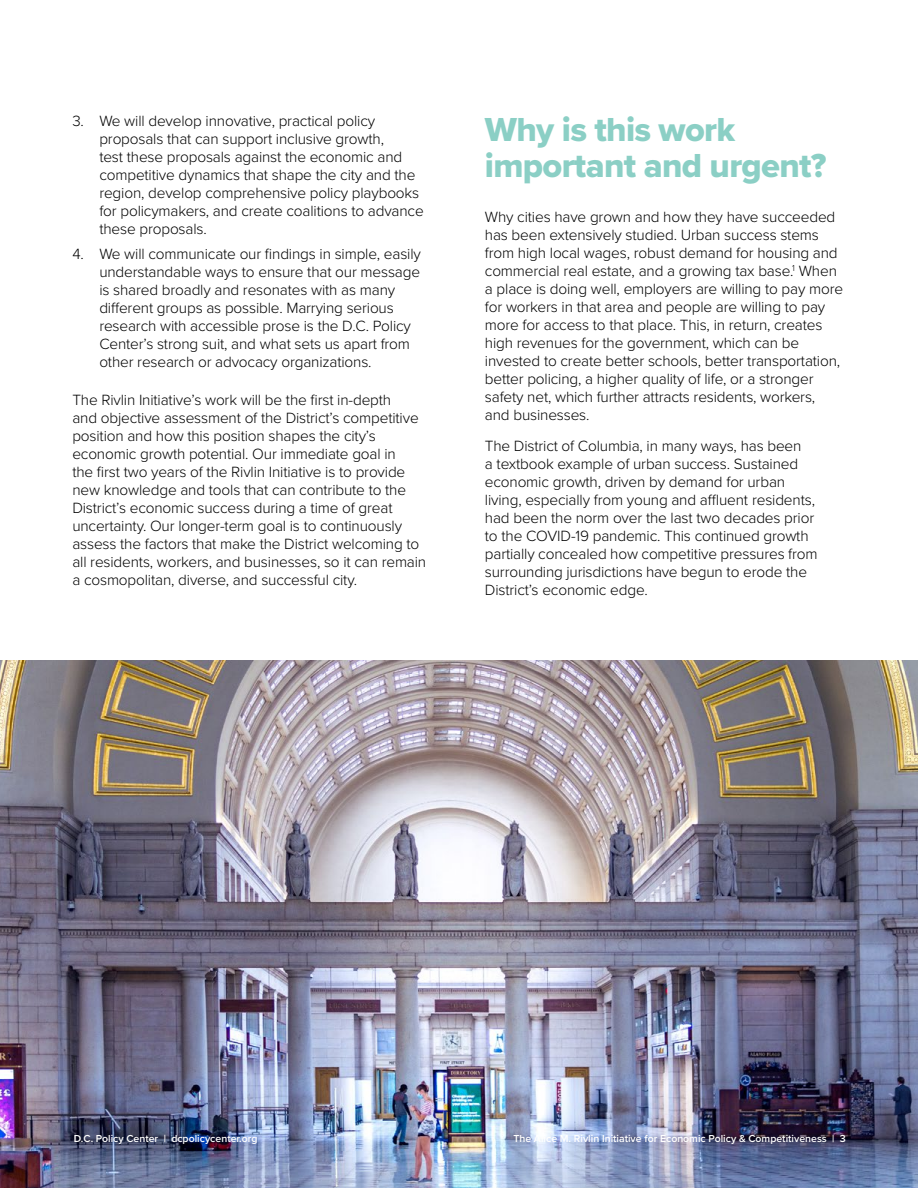
<style>
.page{position:relative;width:918px;height:1188px;background:#fff}
.page>*{position:absolute;margin:0;border:0;box-sizing:border-box;transform-origin:0 0}
.t1{font:34.5px/36px "Proxima Nova Extrabld";letter-spacing:-.02em;color:#8bcfc5}
.t2{font:300 15.3px/18px "Proxima Nova";letter-spacing:-.01em;color:#000}
.t3{font:600 10.5px "Proxima Nova";color:#fff}
</style>
<div class="page">
<img style="left:0;top:661px;width:918px;height:527px">
<p class="t2" style="left:99px;top:111px;width:326px;text-indent:-27px">3. We will develop innovative, practical policy proposals that can support inclusive growth,<br>test these proposals against the economic and competitive dynamics that shape the city and the region, develop comprehensive policy playbooks for policymakers, and create coalitions to advance these proposals.</p>
<p class="t2" style="left:99px;top:244px;width:323px;text-indent:-27px">4. We will communicate our findings in simple, easily understandable ways to ensure that our message is shared broadly and resonates with as many different groups as possible. Marrying serious research with accessible prose is the D.C. Policy Center’s strong suit, and what sets us apart from other research or advocacy organizations.</p>
<p class="t2" style="left:72px;top:390px;width:355px">The Rivlin Initiative’s work will be the first in-depth<br>and objective assessment of the District’s competitive position and how this position shapes the city’s economic growth potential. Our immediate goal in<br>the first two years of the Rivlin Initiative is to provide new knowledge and tools that can contribute to the District’s economic success during a time of great uncertainty. Our longer-term goal is to continuously assess the factors that make the District welcoming to all residents, workers, and businesses, so it can remain a cosmopolitan, diverse, and successful city.</p>
<h1 class="t1" style="left:485px;top:111px;width:343px">Why is this work important and urgent?</h1>
<p class="t2" style="left:485px;top:207px;width:360px">Why cities have grown and how they have succeeded has been extensively studied. Urban success stems from high local wages, robust demand for housing and commercial real estate, and a growing tax base.<sup>1</sup> When a place is doing well, employers are willing to pay more for workers in that area and people are willing to pay more for access to that place. This, in return, creates high revenues for the government, which can be invested to create better schools, better transportation, better policing, a higher quality of life, or a stronger safety net, which further attracts residents, workers, and businesses.</p>
<p class="t2" style="left:485px;top:436px;width:334px">The District of Columbia, in many ways, has been<br>a textbook example of urban success. Sustained economic growth, driven by demand for urban living, especially from young and affluent residents, had been the norm over the last two decades prior to the COVID-19 pandemic. This continued growth partially concealed how competitive pressures from surrounding jurisdictions have begun to erode the District’s economic edge.</p>
<p class="t3" style="left:74px;top:1131px;width:185px">D.C. Policy Center | dcpolicycenter.org</p>
<p class="t3" style="left:513px;top:1131px;width:334px">The Alice M. Rivlin Initiative for Economic Policy &amp; Competitiveness | 3</p>
</div>
